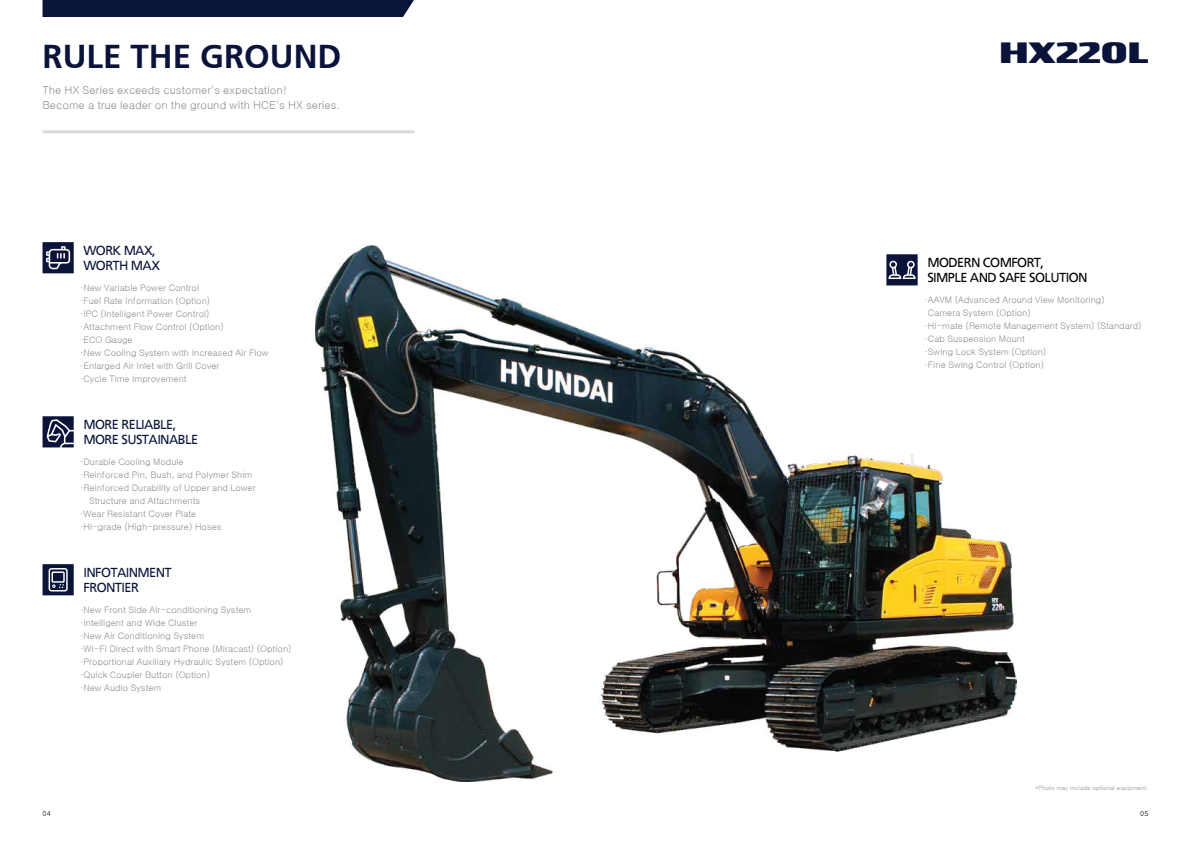
<style>
.page{position:relative;width:1191px;height:842px;background:#fff}
.page>*{position:absolute;margin:0;border:0;box-sizing:border-box;transform-origin:0 0}
.t1{font:700 33px "Frutiger CE";color:#0a143a}
.t2{font:29px "HCEF2 OTF";color:#0a143a}
.t3{font:13px/15.6px "Frutiger Linotype";letter-spacing:-.05em;color:#0a143a}
.t4{font:13px/15.6px "Frutiger Linotype";letter-spacing:-.05em;color:#010101}
.t5{font:11px/15px "Gulim";color:#888b90}
.t6{font:9px/13px "Gulim";color:#888b90}
.t7{font:7px "Gulim";color:#010101}
.t8{font:6px "Gulim";color:#888b90}
</style>
<div class="page">
<svg style="left:43px;top:564px;width:31px;height:31px"></svg>
<img style="left:316px;top:246px;width:700px;height:535px">
<hr style="left:43px;top:130px;width:371px;height:3px;background:#d8d9db">
<svg style="left:43px;top:416px;width:31px;height:31px"></svg>
<svg style="left:886px;top:254px;width:31px;height:31px"></svg>
<svg style="left:43px;top:242px;width:31px;height:31px"></svg>
<div style="left:43px;top:0;width:371px;height:17px;background:#0a143a"></div>
<h1 class="t1" style="left:43px;top:37px;width:300px">RULE THE GROUND</h1>
<p class="t5" style="left:43px;top:83px;width:299px">The HX Series exceeds customer's expectation!<br>Become a true leader on the ground with HCE's HX series.</p>
<h3 class="t3" style="left:83px;top:242px;width:78px">WORK MAX,<br>WORTH MAX</h3>
<p class="t6" style="left:80px;top:281px;width:190px">·New Variable Power Control<br>·Fuel Rate Information (Option)<br>·IPC (Intelligent Power Control)<br>·Attachment Flow Control (Option)<br>·ECO Gauge<br>·New Cooling System with Increased Air Flow ·Enlarged Air Inlet with Grill Cover<br>·Cycle Time Improvement</p>
<h3 class="t3" style="left:83px;top:416px;width:116px">MORE RELIABLE,<br>MORE SUSTAINABLE</h3>
<p class="t6" style="left:80px;top:456px;width:105px">·Durable Cooling Module</p>
<p class="t6" style="left:80px;top:469px;width:174px">·Reinforced Pin, Bush, and Polymer Shim</p>
<p class="t6" style="left:80px;top:482px;width:177px">· Reinforced Durability of Upper and Lower</p>
<p class="t6" style="left:89px;top:495px;width:113px">Structure and Attachments</p>
<p class="t6" style="left:80px;top:508px;width:118px">·Wear Resistant Cover Plate</p>
<p class="t6" style="left:80px;top:521px;width:143px">·Hi-grade (High-pressure) Hoses</p>
<h3 class="t3" style="left:83px;top:564px;width:90px">INFOTAINMENT<br>FRONTIER</h3>
<p class="t6" style="left:80px;top:603px;width:213px">·New Front Side Air-conditioning System ·Intelligent and Wide Cluster<br>·New Air Conditioning System<br>·Wi-Fi Direct with Smart Phone (Miracast) (Option) ·Proportional Auxiliary Hydraulic System (Option) ·Quick Coupler Button (Option)<br>·New Audio System</p>
<h2 class="t2" style="left:999px;top:40px;width:150px">HX220L</h2>
<h3 class="t4" style="left:927px;top:254px;width:162px">MODERN COMFORT,<br>SIMPLE AND SAFE SOLUTION</h3>
<p class="t6" style="left:924px;top:294px;width:182px">·AAVM (Advanced Around View Monitoring)</p>
<p class="t6" style="left:928px;top:307px;width:104px">Camera System (Option)</p>
<p class="t6" style="left:924px;top:320px;width:218px">·Hi-mate (Remote Management System) (Standard)</p>
<p class="t6" style="left:924px;top:333px;width:102px">·Cab Suspension Mount</p>
<p class="t6" style="left:924px;top:346px;width:123px">·Swing Lock System (Option)</p>
<p class="t6" style="left:924px;top:359px;width:121px">·Fine Swing Control (Option)</p>
<p class="t8" style="left:1035px;top:784px;width:115px">*Photo may include optional equipment.</p>
<p class="t7" style="left:43px;top:810px;width:10px">04</p>
<p class="t7" style="left:1140px;top:810px;width:10px">05</p>
</div>
